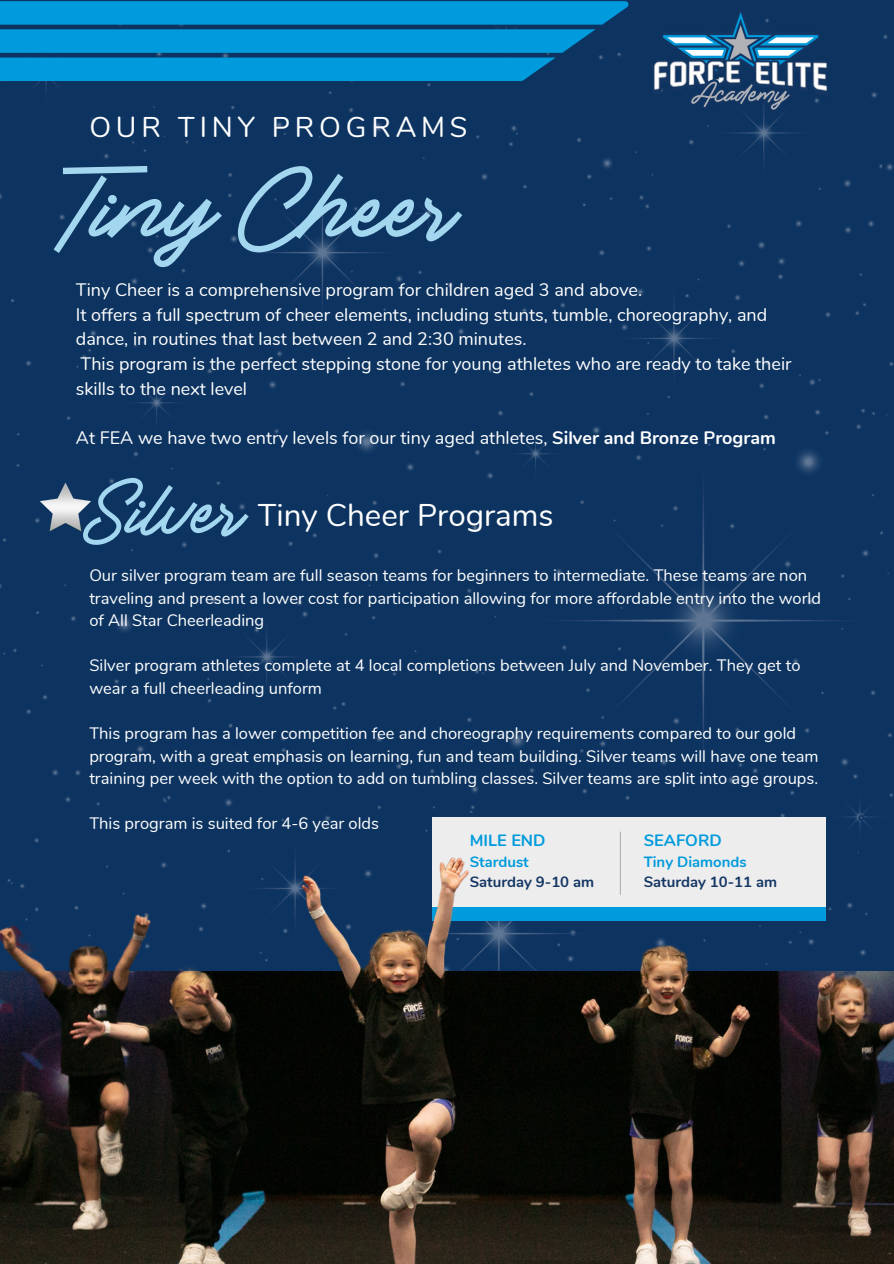
<style>
.page{position:relative;width:894px;height:1264px;background:#fff}
.page>*{position:absolute;margin:0;border:0;box-sizing:border-box;transform-origin:0 0}
.t1{font:72.45px "Socialist";color:#a3d6ef}
.t2{font:55.2px "Socialist";color:#a3d6ef}
.t3{font:31.35px "Nunito";color:#fff}
.t4{font:28.5px "Nunito";letter-spacing:.17em;color:#fff}
.t5{font:18px/24.8px "Nunito";color:#fff}
.t6{font:16.5px/22.5px "Nunito";color:#fff}
.t7{font:700 16.35px "Nunito";color:#009bdc}
.t8{font:700 14.85px "Nunito";color:#143663}
.t9{font:700 14.85px "Nunito";color:#009bdc}
.s1{font-weight:700}
</style>
<div class="page">
<div style="left:0;top:0;width:893px;height:971px;background:#0d3461"></div>
<svg style="left:0;top:1px;width:628px;height:80px;background:#0287c5"></svg>
<img style="left:652px;top:10px;width:176px;height:101px">
<img style="left:40px;top:482px;width:51px;height:49px">
<div style="left:432px;top:817px;width:393px;height:89px;background:#ededed"></div>
<hr style="left:619px;top:831px;width:1px;height:63px;background:#b0b2b8">
<img style="left:0;top:842px;width:886px;height:421px">
<h6 class="t4" style="left:89px;top:109px;width:379px">OUR TINY PROGRAMS</h6>
<h6 class="t1" style="left:62px;top:175px;width:396px">Tiny Cheer</h6>
<h4 class="t5" style="left:76px;top:277px;width:717px">Tiny Cheer is a comprehensive program for children aged 3 and above.<br>It offers a full spectrum of cheer elements, including stunts, tumble, choreography, and dance, in routines that last between 2 and 2:30 minutes.<br>This program is the perfect stepping stone for young athletes who are ready to take their skills to the next level</h4>
<h6 class="t5" style="left:76px;top:426px;width:701px">At FEA we have two entry levels for our tiny aged athletes, <span class="s1">Silver and Bronze Program</span></h6>
<p class="t2" style="left:91px;top:486px;width:155px">Silver</p>
<p class="t3" style="left:258px;top:494px;width:297px">Tiny Cheer Programs</p>
<h6 class="t6" style="left:89px;top:564px;width:733px">Our silver program team are full season teams for beginners to intermediate. These teams are non traveling and present a lower cost for participation allowing for more affordable entry into the world of All Star Cheerleading</h6>
<h5 class="t6" style="left:89px;top:654px;width:712px">Silver program athletes complete at 4 local completions between July and November. They get to wear a full cheerleading unform</h5>
<h5 class="t6" style="left:89px;top:722px;width:730px">This program has a lower competition fee and choreography requirements compared to our gold program, with a great emphasis on learning, fun and team building. Silver teams will have one team training per week with the option to add on tumbling classes. Silver teams are split into age groups.</h5>
<p class="t6" style="left:89px;top:812px;width:291px">This program is suited for 4-6 year olds</p>
<p class="t7" style="left:469px;top:829px;width:77px">MILE END</p>
<h2 class="t7" style="left:643px;top:829px;width:79px">SEAFORD</h2>
<p class="t9" style="left:469px;top:852px;width:60px">Stardust</p>
<h1 class="t8" style="left:469px;top:872px;width:126px">Saturday 9-10 am</h1>
<h6 class="t9" style="left:643px;top:852px;width:104px">Tiny Diamonds</h6>
<h6 class="t8" style="left:643px;top:872px;width:135px">Saturday 10-11 am</h6>
</div>
